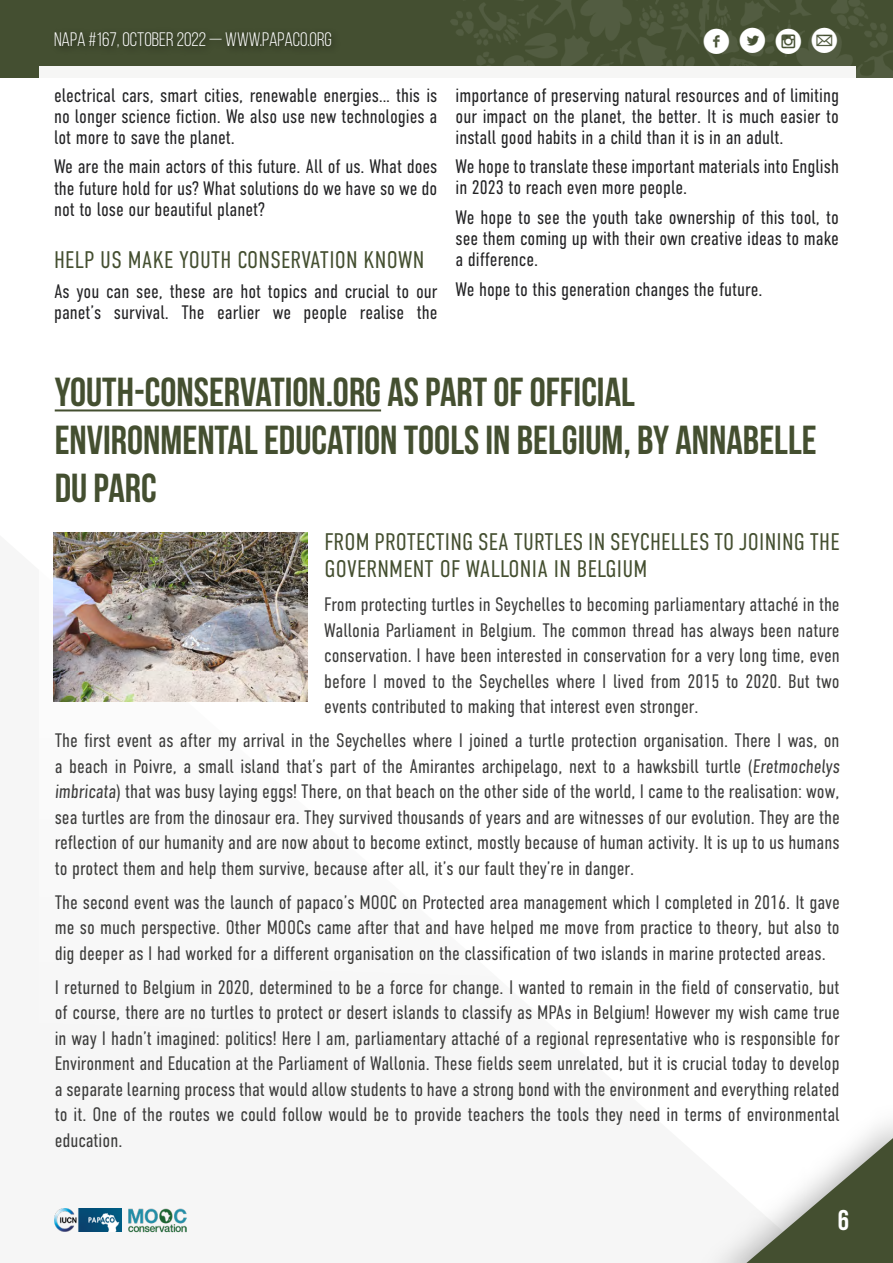
<style>
.page{position:relative;width:893px;height:1263px;background:#fff}
.page>*{position:absolute;margin:0;border:0;box-sizing:border-box;transform-origin:0 0}
.t1{font:700 40.5px/48px "Bebas Neue";color:#444f30}
.t2{font:36px "Socialico";color:#fff}
.t3{font:700 28.5px "Bebas Neue";color:#fff}
.t4{font:300 24px/27px "DIN Condensed";letter-spacing:.01em;color:#444f30}
.t5{font:300 19.5px/25.5px "DIN Condensed";color:#3c3c3b;text-align:justify}
.t6{font:300 19.5px/21px "DIN Condensed";color:#232325;text-align:justify}
.t7{font:19.5px "Bebas Neue";color:#fff}
.s1{font-family:"Socialico Plus Plus"}
</style>
<div class="page">
<div style="left:0;top:0;width:893px;height:77px;background:#444f31"></div>
<div style="left:49px;top:26px;width:293px;height:30px;background:#3f4a2d"></div>
<svg style="left:716px;top:1129px;width:177px;height:134px"></svg>
<div style="left:39px;top:66px;width:817px;height:1005px;background:#fff"></div>
<img style="left:128px;top:1208px;width:59px;height:25px">
<img style="left:450px;top:0;width:443px;height:78px">
<img style="left:54px;top:1209px;width:68px;height:22px">
<hr style="left:55px;top:409px;width:326px;height:2px;background:#444f30">
<img style="left:54px;top:533px;width:253px;height:169px">
<p class="t7" style="left:54px;top:29px;width:279px">NAPA #167, OCTOBER 2022 — WWW.PAPACO.ORG</p>
<h2 class="t2" style="left:702px;top:20px;width:138px">fl<span class="s1">im</span></h2>
<p class="t6" style="left:54px;top:85px;width:385px">electrical cars, smart cities, renewable energies… this is no longer science fiction. We also use new technologies a lot more to save the planet.</p>
<p class="t6" style="left:54px;top:156px;width:385px">We are the main actors of this future. All of us. What does the future hold for us? What solutions do we have so we do not to lose our beautiful planet?</p>
<p class="t4" style="left:54px;top:246px;width:372px">HELP US MAKE YOUTH CONSERVATION KNOWN</p>
<p class="t6" style="left:54px;top:280px;width:385px">As you can see, these are hot topics and crucial to our panet’s survival. The earlier we people realise the</p>
<p class="t6" style="left:455px;top:85px;width:385px">importance of preserving natural resources and of limiting our impact on the planet, the better. It is much easier to install good habits in a child than it is in an adult.</p>
<p class="t6" style="left:455px;top:156px;width:385px">We hope to translate these important materials into English in 2023 to reach even more people.</p>
<p class="t6" style="left:455px;top:207px;width:385px">We hope to see the youth take ownership of this tool, to see them coming up with their own creative ideas to make a difference.</p>
<p class="t6" style="left:455px;top:278px;width:309px">We hope to this generation changes the future.</p>
<h1 class="t1" style="left:55px;top:367px;width:763px">YOUTH-CONSERVATION.ORG AS PART OF OFFICIAL<br>ENVIRONMENTAL EDUCATION TOOLS IN BELGIUM, BY ANNABELLE<br>DU PARC</h1>
<p class="t4" style="left:324px;top:529px;width:517px">FROM PROTECTING SEA TURTLES IN SEYCHELLES TO JOINING THE<br>GOVERNMENT OF WALLONIA IN BELGIUM</p>
<p class="t5" style="left:324px;top:592px;width:517px">From protecting turtles in Seychelles to becoming parliamentary attaché in the Wallonia Parliament in Belgium. The common thread has always been nature conservation. I have been interested in conservation for a very long time, even before I moved to the Seychelles where I lived from 2015 to 2020. But two events contributed to making that interest even stronger.</p>
<p class="t5" style="left:55px;top:728px;width:788px">The first event as after my arrival in the Seychelles where I joined a turtle protection organisation. There I was, on a beach in Poivre, a small island that’s part of the Amirantes archipelago, next to a hawksbill turtle (Eretmochelys imbricata) that was busy laying eggs! There, on that beach on the other side of the world, I came to the realisation: wow, sea turtles are from the dinosaur era. They survived thousands of years and are witnesses of our evolution. They are the reflection of our humanity and are now about to become extinct, mostly because of human activity. It is up to us humans to protect them and help them survive, because after all, it’s our fault they’re in danger.</p>
<p class="t5" style="left:55px;top:889px;width:787px">The second event was the launch of papaco’s MOOC on Protected area management which I completed in 2016. It gave me so much perspective. Other MOOCs came after that and have helped me move from practice to theory, but also to dig deeper as I had worked for a different organisation on the classification of two islands in marine protected areas.</p>
<p class="t5" style="left:55px;top:974px;width:786px">I returned to Belgium in 2020, determined to be a force for change. I wanted to remain in the field of conservatio, but of course, there are no turtles to protect or desert islands to classify as MPAs in Belgium! However my wish came true in way I hadn’t imagined: politics! Here I am, parliamentary attaché of a regional representative who is responsible for Environment and Education at the Parliament of Wallonia. These fields seem unrelated, but it is crucial today to develop a separate learning process that would allow students to have a strong bond with the environment and everything related to it. One of the routes we could follow would be to provide teachers the tools they need in terms of environmental education.</p>
<h3 class="t3" style="left:838px;top:1205px;width:13px">6</h3>
</div>
